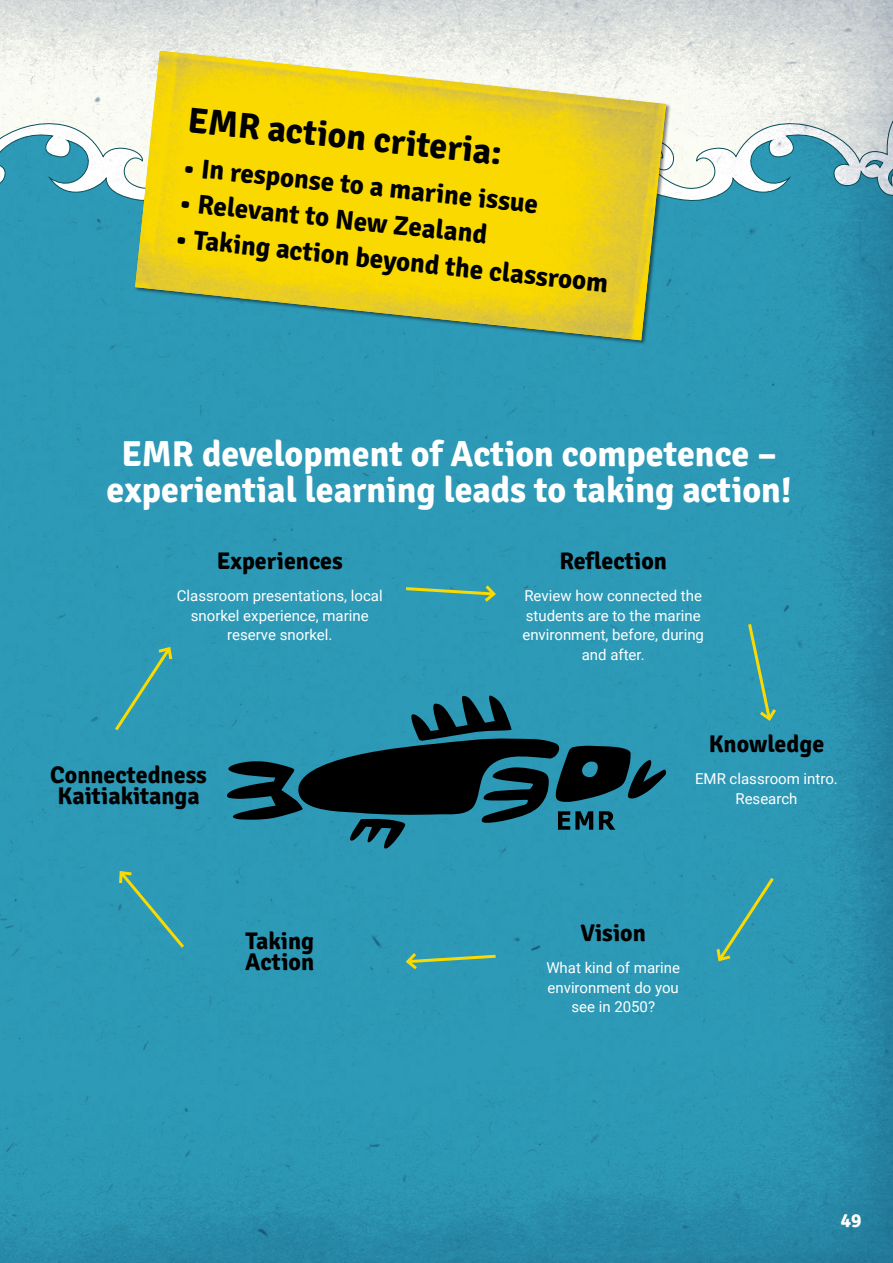
<style>
.page{position:relative;width:893px;height:1263px;background:#fff}
.page>*{position:absolute;margin:0;border:0;box-sizing:border-box;transform-origin:0 0}
.t1{font:700 36px/36px "Signika";color:#fff;text-align:center}
.t2{font:700 36px "Signika";color:#000}
.t3{font:700 27px "Signika";color:#000}
.t4{font:700 24px/21px "Signika";color:#000}
.t5{font:700 19.5px "Signika";color:#fff}
.t6{font:15px/19.5px "Roboto";color:#fff;text-align:center}
</style>
<div class="page">
<img style="left:0;top:0;width:893px;height:1263px">
<div style="left:134px;top:50px;width:537px;height:295px;background:#000;opacity:.5"></div>
<img style="left:135px;top:51px;width:531px;height:289px">
<svg style="left:226px;top:695px;width:440px;height:154px;background:#1c6375"></svg>
<svg style="left:112px;top:645px;width:62px;height:89px;background:#399daa"></svg>
<svg style="left:117px;top:868px;width:70px;height:83px;background:#389cab"></svg>
<svg style="left:746px;top:621px;width:33px;height:102px;background:#419ea2"></svg>
<svg style="left:714px;top:874px;width:63px;height:90px;background:#389caa"></svg>
<svg style="left:403px;top:582px;width:95px;height:23px;background:#4aa29b"></svg>
<svg style="left:403px;top:950px;width:96px;height:22px;background:#4ba29a"></svg>
<h1 class="t2" style="left:190px;top:98px;width:317px;rotate:6deg">EMR action criteria:</h1>
<h2 class="t3" style="left:185px;top:150px;width:359px;rotate:6deg">• In response to a marine issue</h2>
<h2 class="t3" style="left:181px;top:186px;width:311px;rotate:6deg">• Relevant to New Zealand</h2>
<h2 class="t3" style="left:177px;top:221px;width:436px;rotate:6deg">• Taking action beyond the classroom</h2>
<h1 class="t1" style="left:107px;top:436px;width:687px">EMR development of Action competence – experiential learning leads to taking action!</h1>
<h3 class="t4" style="left:217px;top:551px;width:128px">Experiences</h3>
<p class="t6" style="left:177px;top:586px;width:207px">Classroom presentations, local snorkel experience, marine reserve snorkel.</p>
<h3 class="t4" style="left:50px;top:764px;width:158px">Connectedness<br>Kaitiakitanga</h3>
<h3 class="t4" style="left:245px;top:931px;width:70px">Taking<br>Action</h3>
<h3 class="t4" style="left:559px;top:551px;width:109px">Reflection</h3>
<p class="t6" style="left:522px;top:586px;width:183px">Review how connected the students are to the marine environment, before, during and after.</p>
<h3 class="t4" style="left:709px;top:734px;width:117px">Knowledge</h3>
<p class="t6" style="left:695px;top:769px;width:144px">EMR classroom intro.<br>Research</p>
<h3 class="t4" style="left:581px;top:922px;width:67px">Vision</h3>
<p class="t6" style="left:546px;top:957px;width:135px">What kind of marine environment do you see in 2050?</p>
<h3 class="t5" style="left:841px;top:1208px;width:22px">49</h3>
</div>
